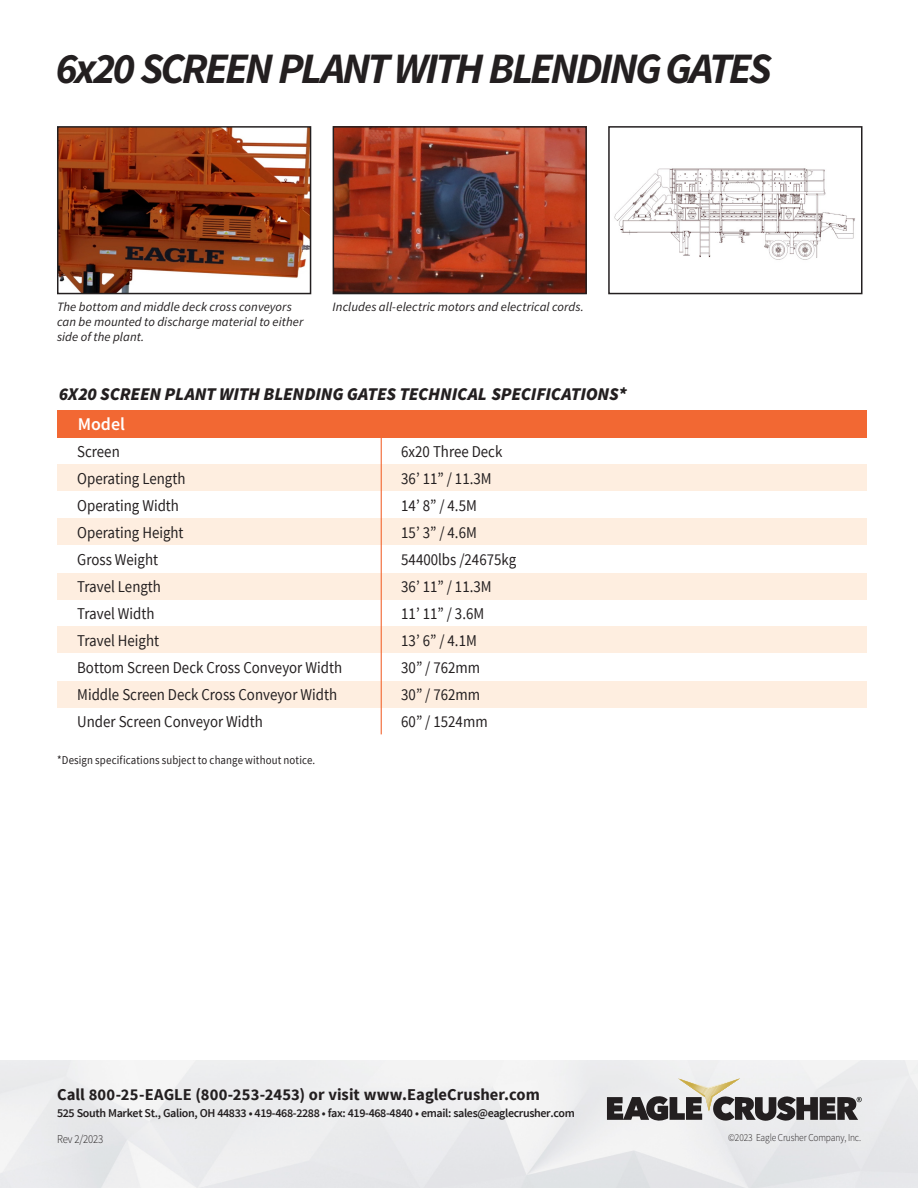
<style>
.page{position:relative;width:918px;height:1188px;background:#fff}
.page>*{position:absolute;margin:0;border:0;box-sizing:border-box;transform-origin:0 0}
.t1{font:italic 700 43.5px "Source Sans Pro";letter-spacing:-.065em;color:#231f20}
.t2{font:italic 900 18px "Source Sans Pro";letter-spacing:-.01em;color:#231f20}
.t3{font:18px "Source Sans Variable";letter-spacing:-.005em;color:#fff}
.t4{font:16.5px "Source Sans Pro";color:#231f20;scale:.9 1}
.t5{font:700 16.5px "Source Sans Pro";letter-spacing:.005em;color:#231f20}
.t6{font:italic 12.75px/15px "Source Sans Pro";letter-spacing:.005em;color:#231f20}
.t7{font:600 12px "Source Sans Pro";letter-spacing:-.03em;color:#231f20}
.t8{font:12px "Source Sans Pro";letter-spacing:.01em;color:#231f20;scale:.9 1}
.t9{font:300 12px "Source Sans Pro";letter-spacing:-.015em;color:#231f20;scale:.9 1}
.t10{font:300 10.5px "Source Sans Pro";letter-spacing:-.015em;color:#231f20;scale:.9 1}
</style>
<div class="page">
<svg style="left:607px;top:1078px;width:255px;height:43px"></svg>
<img style="left:60px;top:129px;width:248px;height:162px">
<div style="left:57px;top:126px;width:254px;height:168px;border:2px solid #231f20"></div>
<img style="left:614px;top:168px;width:241px;height:92px">
<div style="left:608px;top:126px;width:254px;height:168px;border:2px solid #231f20"></div>
<img style="left:336px;top:129px;width:248px;height:162px">
<div style="left:333px;top:126px;width:254px;height:168px;border:2px solid #231f20"></div>
<div style="left:57px;top:410px;width:810px;height:27px;background:#f26833"></div>
<div style="left:57px;top:464px;width:810px;height:27px;background:#feeee0"></div>
<div style="left:57px;top:518px;width:810px;height:27px;background:#feeee0"></div>
<div style="left:57px;top:573px;width:810px;height:27px;background:#feeee0"></div>
<div style="left:57px;top:626px;width:810px;height:27px;background:#feeee0"></div>
<div style="left:57px;top:681px;width:810px;height:27px;background:#feeee0"></div>
<hr style="left:381px;top:437px;width:1px;height:297px;background:#f26833">
<p class="t1" style="left:55px;top:41px;width:718px">6x20 SCREEN PLANT WITH BLENDING GATES</p>
<p class="t6" style="left:57px;top:300px;width:248px">The bottom and middle deck cross conveyors can be mounted to discharge material to either side of the plant.</p>
<p class="t6" style="left:333px;top:300px;width:253px">Includes all-electric motors and electrical cords.</p>
<p class="t2" style="left:59px;top:382px;width:570px">6X20 SCREEN PLANT WITH BLENDING GATES TECHNICAL SPECIFICATIONS*</p>
<p class="t3" style="left:78px;top:414px;width:49px">Model</p>
<p class="t4" style="left:77px;top:441px;width:49px">Screen</p>
<p class="t4" style="left:401px;top:441px;width:114px">6x20 Three Deck</p>
<p class="t4" style="left:77px;top:468px;width:122px">Operating Length</p>
<p class="t4" style="left:401px;top:468px;width:102px">36’ 11” / 11.3M</p>
<p class="t4" style="left:77px;top:495px;width:115px">Operating Width</p>
<p class="t4" style="left:401px;top:495px;width:86px">14’ 8” / 4.5M</p>
<p class="t4" style="left:77px;top:522px;width:120px">Operating Height</p>
<p class="t4" style="left:401px;top:522px;width:86px">15’ 3” / 4.6M</p>
<p class="t4" style="left:77px;top:549px;width:91px">Gross Weight</p>
<p class="t4" style="left:401px;top:549px;width:129px">54400lbs /24675kg</p>
<p class="t4" style="left:77px;top:576px;width:95px">Travel Length</p>
<p class="t4" style="left:401px;top:576px;width:102px">36’ 11” / 11.3M</p>
<p class="t4" style="left:77px;top:603px;width:87px">Travel Width</p>
<p class="t4" style="left:401px;top:603px;width:94px">11’ 11” / 3.6M</p>
<p class="t4" style="left:77px;top:630px;width:93px">Travel Height</p>
<p class="t4" style="left:401px;top:630px;width:86px">13’ 6” / 4.1M</p>
<p class="t4" style="left:77px;top:657px;width:296px">Bottom Screen Deck Cross Conveyor Width</p>
<p class="t4" style="left:401px;top:657px;width:89px">30” / 762mm</p>
<p class="t4" style="left:77px;top:684px;width:290px">Middle Screen Deck Cross Conveyor Width</p>
<p class="t4" style="left:401px;top:684px;width:89px">30” / 762mm</p>
<p class="t4" style="left:77px;top:711px;width:208px">Under Screen Conveyor Width</p>
<p class="t4" style="left:401px;top:711px;width:98px">60” / 1524mm</p>
<p class="t8" style="left:57px;top:753px;width:288px">*Design specifications subject to change without notice.</p>
<p class="t5" style="left:57px;top:1084px;width:484px">Call 800-25-EAGLE (800-253-2453) or visit www.EagleCrusher.com</p>
<p class="t7" style="left:57px;top:1105px;width:519px">525 South Market St., Galion, OH 44833 • 419-468-2288 • fax: 419-468-4840 • email: sales@eaglecrusher.com</p>
<p class="t9" style="left:57px;top:1132px;width:53px">Rev 2/2023</p>
<p class="t10" style="left:728px;top:1131px;width:149px">©2023 Eagle Crusher Company, Inc.</p>
</div>
